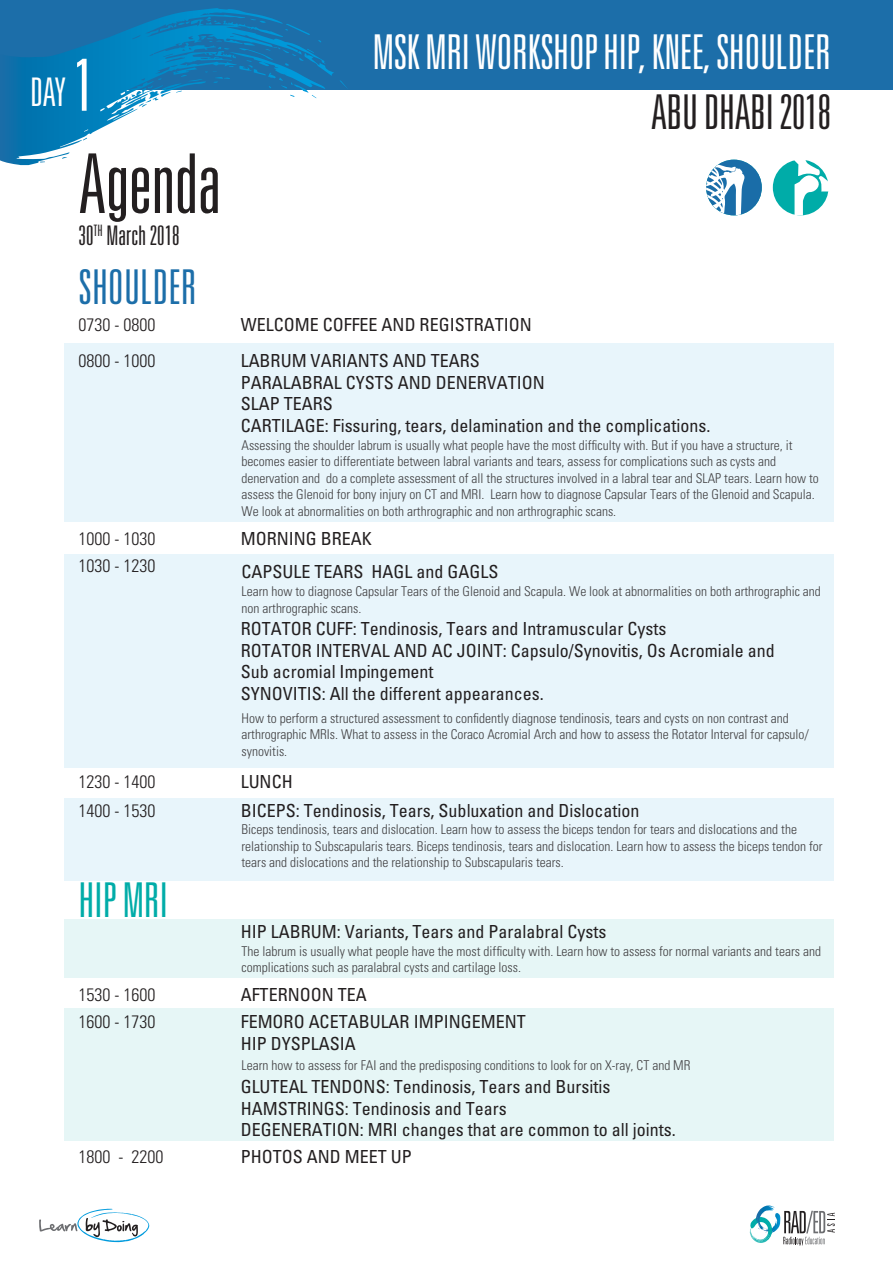
<style>
.page{position:relative;width:893px;height:1263px;background:#fff}
.page>*{position:absolute;margin:0;border:0;box-sizing:border-box;transform-origin:0 0}
.t1{font:300 ultra-condensed 82.5px "Univers LT Std";color:#231f20}
.t2{font:300 ultra-condensed 48px "Univers LT Std";letter-spacing:-.01em;color:#fff}
.t3{font:300 ultra-condensed 48px "Univers LT Std";letter-spacing:-.01em;color:#231f20}
.t4{font:300 ultra-condensed 48px "Univers LT Std";color:#1c6ea9}
.t5{font:300 ultra-condensed 48px "Univers LT Std";color:#00aca8}
.t6{font:300 ultra-condensed 39.45px "Univers LT Std";color:#fff}
.t7{font:300 ultra-condensed 27px "Univers LT Std";color:#231f20}
.t8{font:condensed 18px/21.6px "Univers LT Std";color:#231f20}
.t9{font:300 condensed 18px "Univers LT Std";color:#231f20}
.t10{font:300 condensed 13.5px/16.5px "Univers LT Std";color:#414042}
.s1{font-size:72px}
</style>
<div class="page">
<div style="left:65px;top:920px;width:769px;height:58px;background:#e6f6f6"></div>
<div style="left:65px;top:1008px;width:769px;height:132px;background:#e6f6f6"></div>
<div style="left:65px;top:344px;width:769px;height:178px;background:#e8f5fb"></div>
<div style="left:65px;top:554px;width:769px;height:214px;background:#e8f5fb"></div>
<div style="left:65px;top:798px;width:769px;height:83px;background:#e8f5fb"></div>
<div style="left:0;top:0;width:893px;height:89px;background:#1c6ea9"></div>
<svg style="left:0;top:8px;width:217px;height:157px"></svg>
<div style="left:773px;top:160px;width:55px;height:55px;background:#00aca8;border-radius:50%"></div>
<svg style="left:794px;top:160px;width:35px;height:55px"></svg>
<div style="left:706px;top:160px;width:56px;height:55px;background:#1a6da8;border-radius:50%"></div>
<svg style="left:706px;top:161px;width:39px;height:54px"></svg>
<svg style="left:39px;top:1209px;width:110px;height:33px"></svg>
<svg style="left:749px;top:1205px;width:86px;height:40px"></svg>
<h3 class="t6" style="left:30px;top:71px;width:65px">DAY <span class="s1">1</span></h3>
<h1 class="t1" style="left:79px;top:141px;width:144px">Agenda</h1>
<h3 class="t7" style="left:79px;top:222px;width:102px">30<sup>TH</sup> March 2018</h3>
<h2 class="t4" style="left:79px;top:262px;width:120px">SHOULDER</h2>
<h2 class="t2" style="left:373px;top:27px;width:460px">MSK MRI WORKSHOP HIP, KNEE, SHOULDER</h2>
<h2 class="t3" style="left:651px;top:87px;width:181px">ABU DHABI 2018</h2>
<h3 class="t9" style="left:79px;top:314px;width:78px">0730 - 0800</h3>
<h3 class="t8" style="left:241px;top:313px;width:293px">WELCOME COFFEE AND REGISTRATION</h3>
<h3 class="t9" style="left:79px;top:350px;width:78px">0800 - 1000</h3>
<h3 class="t8" style="left:241px;top:349px;width:471px">LABRUM VARIANTS AND TEARS<br>PARALABRAL CYSTS AND DENERVATION<br>SLAP TEARS<br>CARTILAGE: Fissuring, tears, delamination and the complications.</h3>
<p class="t10" style="left:242px;top:437px;width:579px">Assessing the shoulder labrum is usually what people have the most difficulty with. But if you have a structure, it becomes easier to differentiate between labral variants and tears, assess for complications such as cysts and denervation and do a complete assessment of all the structures involved in a labral tear and SLAP tears. Learn how to assess the Glenoid for bony injury on CT and MRI. Learn how to diagnose Capsular Tears of the Glenoid and Scapula.<br>We look at abnormalities on both arthrographic and non arthrographic scans.</p>
<h3 class="t9" style="left:79px;top:528px;width:78px">1000 - 1030</h3>
<h3 class="t8" style="left:241px;top:528px;width:133px">MORNING BREAK</h3>
<h3 class="t9" style="left:79px;top:555px;width:78px">1030 - 1230</h3>
<h3 class="t8" style="left:242px;top:561px;width:258px">CAPSULE TEARS HAGL and GAGLS</h3>
<p class="t10" style="left:242px;top:583px;width:581px">Learn how to diagnose Capsular Tears of the Glenoid and Scapula. We look at abnormalities on both arthrographic and non arthrographic scans.</p>
<h3 class="t8" style="left:241px;top:618px;width:535px">ROTATOR CUFF: Tendinosis, Tears and Intramuscular Cysts<br>ROTATOR INTERVAL AND AC JOINT: Capsulo/Synovitis, Os Acromiale and Sub acromial Impingement<br>SYNOVITIS: All the different appearances.</h3>
<p class="t10" style="left:242px;top:710px;width:569px">How to perform a structured assessment to confidently diagnose tendinosis, tears and cysts on non contrast and arthrographic MRIs. What to assess in the Coraco Acromial Arch and how to assess the Rotator Interval for capsulo/ synovitis.</p>
<h3 class="t9" style="left:79px;top:771px;width:78px">1230 - 1400</h3>
<h3 class="t8" style="left:241px;top:771px;width:54px">LUNCH</h3>
<h3 class="t9" style="left:79px;top:799px;width:78px">1400 - 1530</h3>
<h3 class="t8" style="left:241px;top:799px;width:400px">BICEPS: Tendinosis, Tears, Subluxation and Dislocation</h3>
<h2 class="t5" style="left:79px;top:875px;width:91px">HIP MRI</h2>
<p class="t10" style="left:242px;top:821px;width:582px">Biceps tendinosis, tears and dislocation. Learn how to assess the biceps tendon for tears and dislocations and the relationship to Subscapularis tears. Biceps tendinosis, tears and dislocation. Learn how to assess the biceps tendon for tears and dislocations and the relationship to Subscapularis tears.</p>
<h3 class="t8" style="left:241px;top:921px;width:367px">HIP LABRUM: Variants, Tears and Paralabral Cysts</h3>
<p class="t10" style="left:242px;top:943px;width:581px">The labrum is usually what people have the most difficulty with. Learn how to assess for normal variants and tears and complications such as paralabral cysts and cartilage loss.</p>
<h3 class="t9" style="left:79px;top:984px;width:78px">1530 - 1600</h3>
<h3 class="t8" style="left:241px;top:984px;width:127px">AFTERNOON TEA</h3>
<h3 class="t9" style="left:79px;top:1011px;width:78px">1600 - 1730</h3>
<h3 class="t8" style="left:241px;top:1011px;width:286px">FEMORO ACETABULAR IMPINGEMENT<br>HIP DYSPLASIA</h3>
<h3 class="t8" style="left:241px;top:1075px;width:436px">GLUTEAL TENDONS: Tendinosis, Tears and Bursitis<br>HAMSTRINGS: Tendinosis and Tears<br>DEGENERATION: MRI changes that are common to all joints.</h3>
<h3 class="t9" style="left:79px;top:1146px;width:86px">1800 - 2200</h3>
<h3 class="t8" style="left:241px;top:1146px;width:172px">PHOTOS AND MEET UP</h3>
<p class="t10" style="left:242px;top:1057px;width:451px">Learn how to assess for FAI and the predisposing conditions to look for on X-ray, CT and MR</p>
</div>
